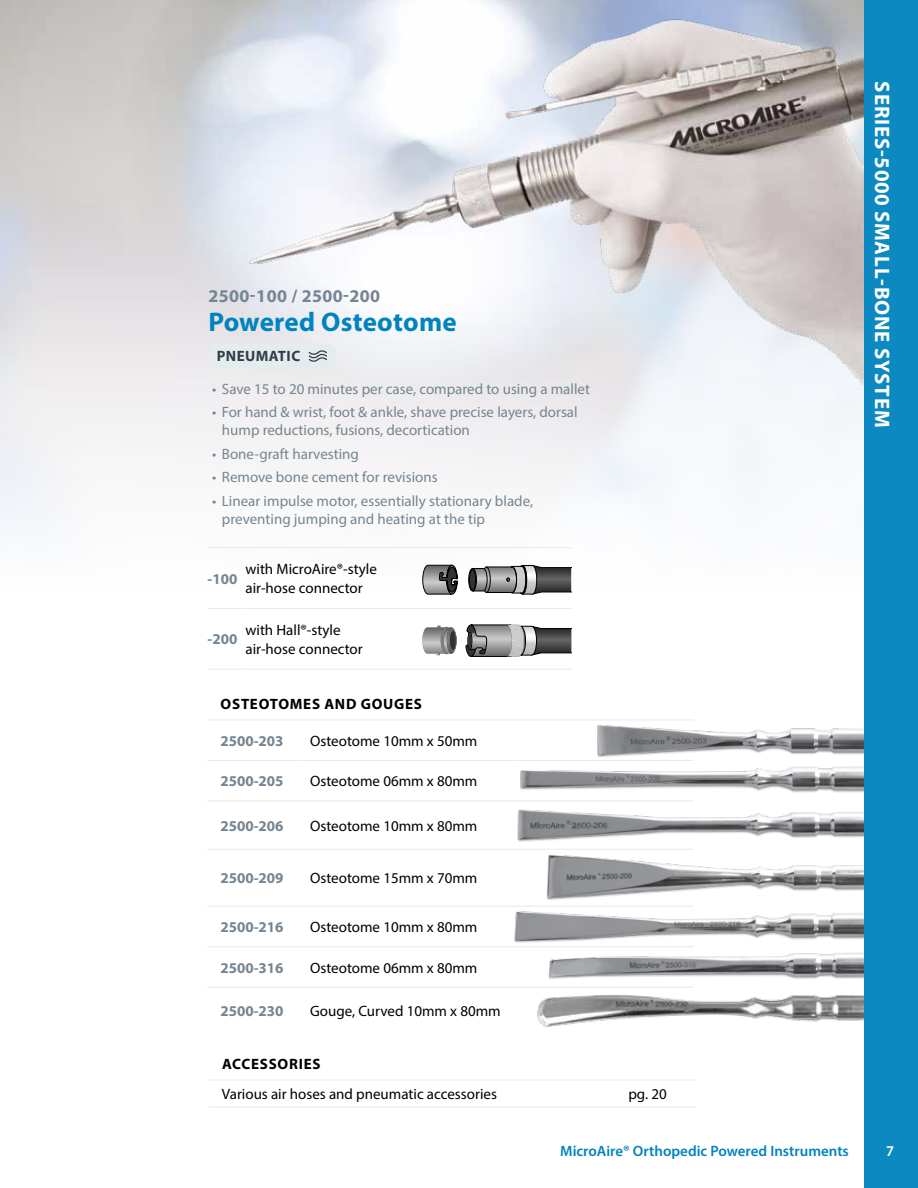
<style>
.page{position:relative;width:918px;height:1188px;background:#fff}
.page>*{position:absolute;margin:0;border:0;box-sizing:border-box;transform-origin:0 0}
.t1{font:700 27px "Myriad Pro";letter-spacing:.01em;color:#0083bf}
.t2{font:700 21px "Myriad Pro";letter-spacing:.04em;color:#fff}
.t3{font:700 18px "Myriad Pro";letter-spacing:.02em;color:#758591}
.t4{font:15px/18px "Myriad Pro";color:#758591}
.t5{font:15px/19.5px "Myriad Pro";color:#000}
.t6{font:700 15px "Myriad Pro";color:#758591}
.t7{font:600 15px "Myriad Pro";color:#0083be}
.t8{font:700 15px "Myriad Pro";letter-spacing:.05em;color:#000}
.t9{font:700 15px "Myriad Pro";letter-spacing:.03em;color:#323d48}
.t10{font:600 15px "Myriad Pro";color:#fff}
</style>
<div class="page">
<div style="left:864px;top:0;width:54px;height:1188px;background:#0d89c1"></div>
<img style="left:0;top:0;width:864px;height:595px">
<img style="left:231px;top:0;width:633px;height:390px">
<hr style="left:207px;top:720px;width:90px;height:1px;background:#e4eced">
<hr style="left:297px;top:720px;width:220px;height:1px;background:#e4eced">
<hr style="left:517px;top:720px;width:177px;height:1px;background:#e4eced">
<hr style="left:207px;top:760px;width:90px;height:1px;background:#e4eced">
<hr style="left:297px;top:760px;width:220px;height:1px;background:#e4eced">
<hr style="left:517px;top:760px;width:177px;height:1px;background:#e4eced">
<hr style="left:207px;top:801px;width:90px;height:1px;background:#e4eced">
<hr style="left:297px;top:801px;width:220px;height:1px;background:#e4eced">
<hr style="left:207px;top:849px;width:90px;height:1px;background:#e4eced">
<hr style="left:297px;top:849px;width:220px;height:1px;background:#e4eced">
<hr style="left:207px;top:906px;width:90px;height:1px;background:#e4eced">
<hr style="left:297px;top:906px;width:220px;height:1px;background:#e4eced">
<hr style="left:517px;top:906px;width:177px;height:1px;background:#e4eced">
<hr style="left:207px;top:946px;width:90px;height:1px;background:#e4eced">
<hr style="left:297px;top:946px;width:220px;height:1px;background:#e4eced">
<hr style="left:517px;top:946px;width:177px;height:1px;background:#e4eced">
<hr style="left:207px;top:987px;width:90px;height:1px;background:#e4eced">
<hr style="left:297px;top:987px;width:220px;height:1px;background:#e4eced">
<hr style="left:517px;top:987px;width:177px;height:1px;background:#e4eced">
<hr style="left:208px;top:1080px;width:407px;height:1px;background:#e4eced">
<hr style="left:615px;top:1080px;width:81px;height:1px;background:#e4eced">
<hr style="left:208px;top:1107px;width:407px;height:1px;background:#e4eced">
<hr style="left:615px;top:1107px;width:81px;height:1px;background:#e4eced">
<img style="left:597px;top:724px;width:267px;height:33px">
<img style="left:520px;top:766px;width:344px;height:27px">
<img style="left:507px;top:800px;width:357px;height:50px">
<img style="left:527px;top:840px;width:337px;height:67px">
<img style="left:514px;top:911px;width:350px;height:32px">
<img style="left:548px;top:952px;width:316px;height:27px">
<img style="left:537px;top:994px;width:327px;height:34px">
<div style="left:209px;top:344px;width:127px;height:25px;background:#e4eced;border-radius:7px"></div>
<svg style="left:309px;top:350px;width:18px;height:12px"></svg>
<hr style="left:208px;top:547px;width:37px;height:1px;background:#e4eced">
<hr style="left:245px;top:547px;width:327px;height:1px;background:#e4eced">
<hr style="left:208px;top:608px;width:37px;height:1px;background:#e4eced">
<hr style="left:245px;top:608px;width:327px;height:1px;background:#e4eced">
<hr style="left:208px;top:669px;width:37px;height:1px;background:#e4eced">
<hr style="left:245px;top:669px;width:327px;height:1px;background:#e4eced">
<svg style="left:422px;top:626px;width:35px;height:29px"></svg>
<svg style="left:466px;top:625px;width:105px;height:32px;background:#868686"></svg>
<svg style="left:423px;top:565px;width:35px;height:29px"></svg>
<svg style="left:469px;top:565px;width:102px;height:29px;background:#7c7c7c"></svg>
<p class="t3" style="left:208px;top:285px;width:173px">2500-100 / 2500-200</p>
<h1 class="t1" style="left:208px;top:304px;width:250px">Powered Osteotome</h1>
<p class="t9" style="left:217px;top:346px;width:85px">PNEUMATIC</p>
<p class="t4" style="left:212px;top:380px;width:379px">• Save 15 to 20 minutes per case, compared to using a mallet</p>
<p class="t4" style="left:222px;top:403px;width:357px;text-indent:-10px">• For hand &amp; wrist, foot &amp; ankle, shave precise layers, dorsal hump reductions, fusions, decortication</p>
<p class="t4" style="left:212px;top:445px;width:148px">• Bone-graft harvesting</p>
<p class="t4" style="left:212px;top:468px;width:227px">• Remove bone cement for revisions</p>
<p class="t4" style="left:222px;top:491px;width:313px;text-indent:-10px">• Linear impulse motor, essentially stationary blade, preventing jumping and heating at the tip</p>
<p class="t6" style="left:208px;top:569px;width:31px">-100</p>
<p class="t5" style="left:245px;top:559px;width:133px">with MicroAire®-style air-hose connector</p>
<p class="t6" style="left:208px;top:630px;width:31px">-200</p>
<p class="t5" style="left:245px;top:620px;width:119px">with Hall®-style air-hose connector</p>
<p class="t8" style="left:221px;top:694px;width:203px">OSTEOTOMES AND GOUGES</p>
<p class="t6" style="left:220px;top:731px;width:65px">2500-203</p>
<p class="t5" style="left:310px;top:731px;width:169px">Osteotome 10mm x 50mm</p>
<p class="t6" style="left:220px;top:771px;width:65px">2500-205</p>
<p class="t5" style="left:310px;top:771px;width:169px">Osteotome 06mm x 80mm</p>
<p class="t6" style="left:220px;top:816px;width:65px">2500-206</p>
<p class="t5" style="left:310px;top:816px;width:169px">Osteotome 10mm x 80mm</p>
<p class="t6" style="left:220px;top:869px;width:65px">2500-209</p>
<p class="t5" style="left:310px;top:868px;width:169px">Osteotome 15mm x 70mm</p>
<p class="t6" style="left:220px;top:917px;width:65px">2500-216</p>
<p class="t5" style="left:310px;top:917px;width:169px">Osteotome 10mm x 80mm</p>
<p class="t6" style="left:220px;top:958px;width:65px">2500-316</p>
<p class="t5" style="left:310px;top:958px;width:169px">Osteotome 06mm x 80mm</p>
<p class="t6" style="left:220px;top:1001px;width:65px">2500-230</p>
<p class="t5" style="left:310px;top:1001px;width:192px">Gouge, Curved 10mm x 80mm</p>
<p class="t8" style="left:222px;top:1054px;width:100px">ACCESSORIES</p>
<p class="t5" style="left:222px;top:1084px;width:277px">Various air hoses and pneumatic accessories</p>
<p class="t5" style="left:628px;top:1084px;width:40px">pg. 20</p>
<h2 class="t2" style="left:896px;top:81px;width:348px;rotate:90deg">SERIES-5000 SMALL-BONE SYSTEM</h2>
<p class="t7" style="left:560px;top:1141px;width:290px">MicroAire® Orthopedic Powered Instruments</p>
<p class="t10" style="left:886px;top:1141px;width:10px">7</p>
</div>
